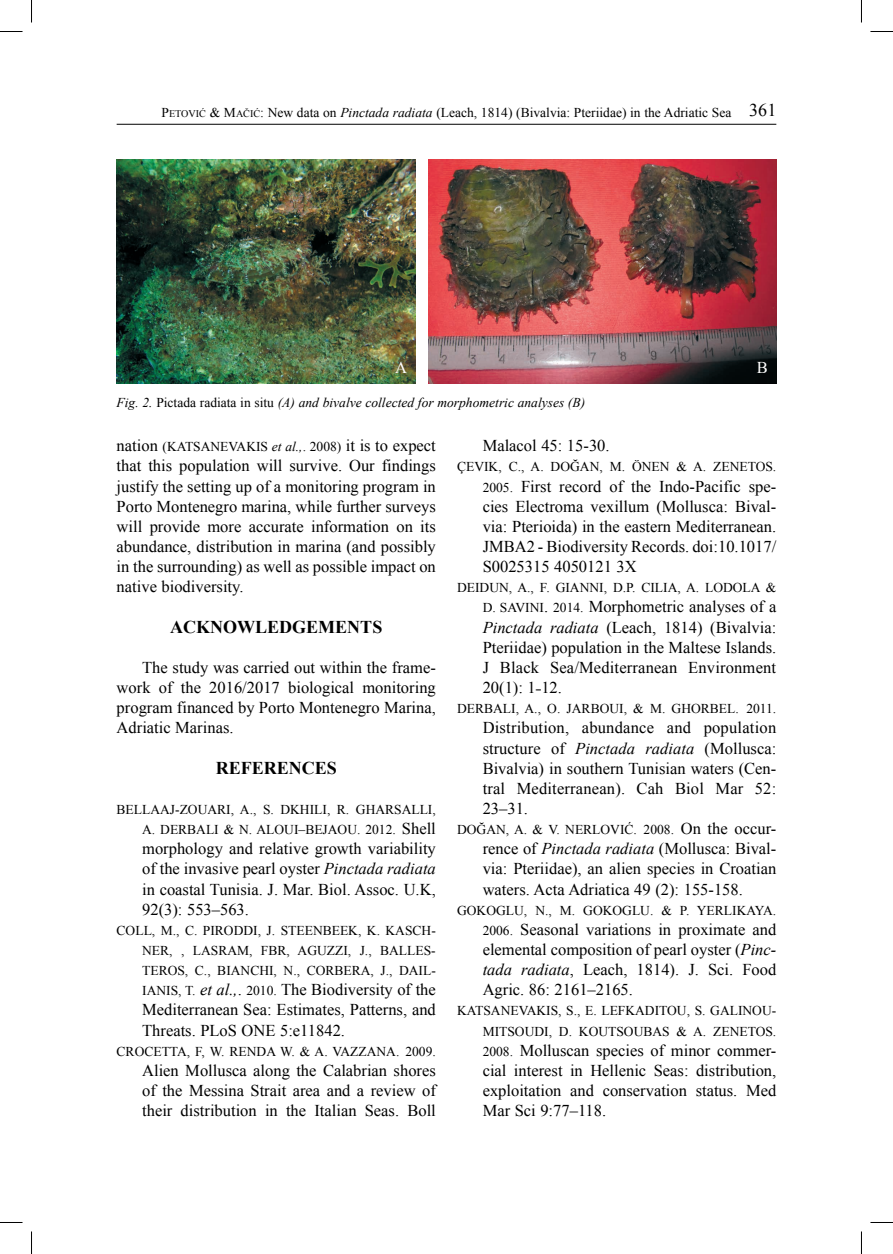
<style>
.page{position:relative;width:893px;height:1254px;background:#fff}
.page>*{position:absolute;margin:0;border:0;box-sizing:border-box;transform-origin:0 0}
.t1{font:700 18px "Times New Roman";color:#000}
.t2{font:16.5px/20.1px "Times New Roman";color:#000;text-align:justify}
.t3{font:16.5px "Times New Roman";color:#fff}
.t4{font:13.5px/20.1px "Times New Roman";color:#000;text-align:right}
.t5{font:italic 13.5px "Times New Roman";color:#000}
.s1{font-style:inherit}
.s2{font-size:10.2px}
.s3{font-style:italic}
.s4{font-size:18px}
.s5{font-style:normal}
.s6{font-size:16.5px}
.s7{font-size:13.5px}
</style>
<div class="page">
<hr style="left:117px;top:124px;width:659px;height:1px;background:#000">
<img style="left:117px;top:159px;width:299px;height:225px">
<img style="left:428px;top:159px;width:348px;height:225px">
<svg style="left:0;top:31px;width:22px;height:1px"></svg>
<svg style="left:870px;top:31px;width:22px;height:1px"></svg>
<svg style="left:0;top:1222px;width:22px;height:1px"></svg>
<svg style="left:870px;top:1222px;width:22px;height:1px"></svg>
<svg style="left:31px;top:0;width:1px;height:23px"></svg>
<svg style="left:31px;top:1231px;width:1px;height:23px"></svg>
<p class="t4" style="left:161px;top:102px;width:616px"><span class="s1">P</span><span class="s2">ETOVIĆ</span> <span class="s1">&amp; M</span><span class="s2">AČIĆ</span><span class="s1">:</span> New data on <span class="s3">Pinctada radiata</span> (Leach, 1814) (Bivalvia: Pteriidae) in the Adriatic Sea <span class="s4">361</span></p>
<p class="t3" style="left:395px;top:356px;width:13px">A</p>
<p class="t3" style="left:756px;top:356px;width:13px">B</p>
<p class="t5" style="left:117px;top:393px;width:470px">Fig. 2. <span class="s5">Pictada radiata in situ</span> (A) and bivalve collected for morphometric analyses (B)</p>
<p class="t4" style="left:117px;top:436px;width:320px"><span class="s6">nation</span> (KATSANEVAKIS <span class="s3">et al.,</span>. 2008) <span class="s6">it is to expect</span></p>
<p class="t2" style="left:117px;top:455px;width:320px">that this population will survive. Our findings justify the setting up of a monitoring program in Porto Montenegro marina, while further surveys will provide more accurate information on its abundance, distribution in marina (and possibly in the surrounding) as well as possible impact on native biodiversity.</p>
<p class="t1" style="left:170px;top:614px;width:214px">ACKNOWLEDGEMENTS</p>
<p class="t2" style="left:117px;top:657px;width:320px;text-indent:26px">The study was carried out within the frame&shy;work of the 2016/2017 biological monitoring program financed by Porto Montenegro Marina, Adriatic Marinas.</p>
<p class="t1" style="left:215px;top:755px;width:123px">REFERENCES</p>
<p class="t4" style="left:117px;top:799px;width:320px">BELLAAJ-ZOUARI, A., S. DKHILI, R. GHARSALLI,<br>A. DERBALI &amp; N. ALOUI–BEJAOU. 2012. <span class="s6">Shell</span></p>
<p class="t2" style="left:142px;top:838px;width:295px">morphology and relative growth variability of the invasive pearl oyster <span class="s3">Pinctada radiata </span>in coastal Tunisia. J. Mar. Biol. Assoc. U.K, 92(3): 553–563.</p>
<p class="t4" style="left:142px;top:920px;width:295px;text-align:justify;text-indent:-26px">COLL, M., C. PIRODDI, J. STEENBEEK, K. KASCH-NER, , LASRAM, FBR, AGUZZI, J., BALLES-TEROS, C., BIANCHI, N., CORBERA, J., DAIL-</p>
<p class="t2" style="left:142px;top:979px;width:295px"><span class="s7">IANIS, T.</span> <span class="s3">et al.,</span>. <span class="s7">2010.</span> The Biodiversity of the Mediterranean Sea: Estimates, Patterns, and Threats. PLoS ONE 5:e11842.</p>
<p class="t4" style="left:117px;top:1041px;width:320px">CROCETTA, F, W. RENDA W. &amp; A. VAZZANA. 2009.</p>
<p class="t2" style="left:142px;top:1060px;width:295px">Alien Mollusca along the Calabrian shores of the Messina Strait area and a review of their distribution in the Italian Seas. Boll</p>
<p class="t2" style="left:482px;top:435px;width:128px">Malacol 45: 15-30.</p>
<p class="t4" style="left:457px;top:456px;width:320px">ÇEVIK, C., A. DOĞAN, M. ÖNEN &amp; A. ZENETOS.</p>
<p class="t2" style="left:482px;top:476px;width:295px"><span class="s7">2005.</span> First record of the Indo-Pacific spe&shy;cies Electroma vexillum (Mollusca: Bival&shy;via: Pterioida) in the eastern Mediterranean.<br>JMBA2 - Biodiversity Records. doi:10.1017/ S0025315 4050121 3X</p>
<p class="t4" style="left:457px;top:577px;width:320px">DEIDUN, A., F. GIANNI, D.P. CILIA, A. LODOLA &amp;</p>
<p class="t2" style="left:482px;top:596px;width:295px"><span class="s7">D. SAVINI</span>. <span class="s7">2014.</span> Morphometric analyses of a <span class="s3">Pinctada radiata</span> (Leach, 1814) (Bivalvia:<br>Pteriidae) population in the Maltese Islands.<br>J Black Sea/Mediterranean Environment 20(1): 1˗12.</p>
<p class="t4" style="left:457px;top:698px;width:320px">DERBALI, A., O. JARBOUI, &amp; M. GHORBEL. 2011.</p>
<p class="t2" style="left:482px;top:717px;width:295px">Distribution, abundance and population structure of <span class="s3">Pinctada radiata</span> (Mollusca:<br>Bivalvia) in southern Tunisian waters (Cen&shy;tral Mediterranean). Cah Biol Mar 52:<br>23–31.</p>
<p class="t4" style="left:457px;top:819px;width:320px">DOĞAN, A. &amp; V. NERLOVIĆ. 2008. <span class="s6">On the occur-</span></p>
<p class="t2" style="left:482px;top:838px;width:295px">rence of <span class="s3">Pinctada radiata</span> (Mollusca: Bival&shy;via: Pteriidae), an alien species in Croatian waters. Acta Adriatica 49 (2): 155-158.</p>
<p class="t4" style="left:457px;top:900px;width:320px">GOKOGLU, N., M. GOKOGLU. &amp; P. YERLIKAYA.</p>
<p class="t2" style="left:482px;top:919px;width:295px"><span class="s7">2006.</span> Seasonal variations in proximate and elemental composition of pearl oyster (<span class="s3">Pinc&shy;tada radiata</span>, Leach, 1814). J. Sci. Food Agric. 86: 2161–2165.</p>
<p class="t4" style="left:457px;top:1000px;width:320px">KATSANEVAKIS, S., E. LEFKADITOU, S. GALINOU-<br>MITSOUDI, D. KOUTSOUBAS &amp; A. ZENETOS.</p>
<p class="t2" style="left:482px;top:1040px;width:295px"><span class="s7">2008.</span> Molluscan species of minor commer&shy;cial interest in Hellenic Seas: distribution, exploitation and conservation status. Med Mar Sci 9:77–118.</p>
</div>
